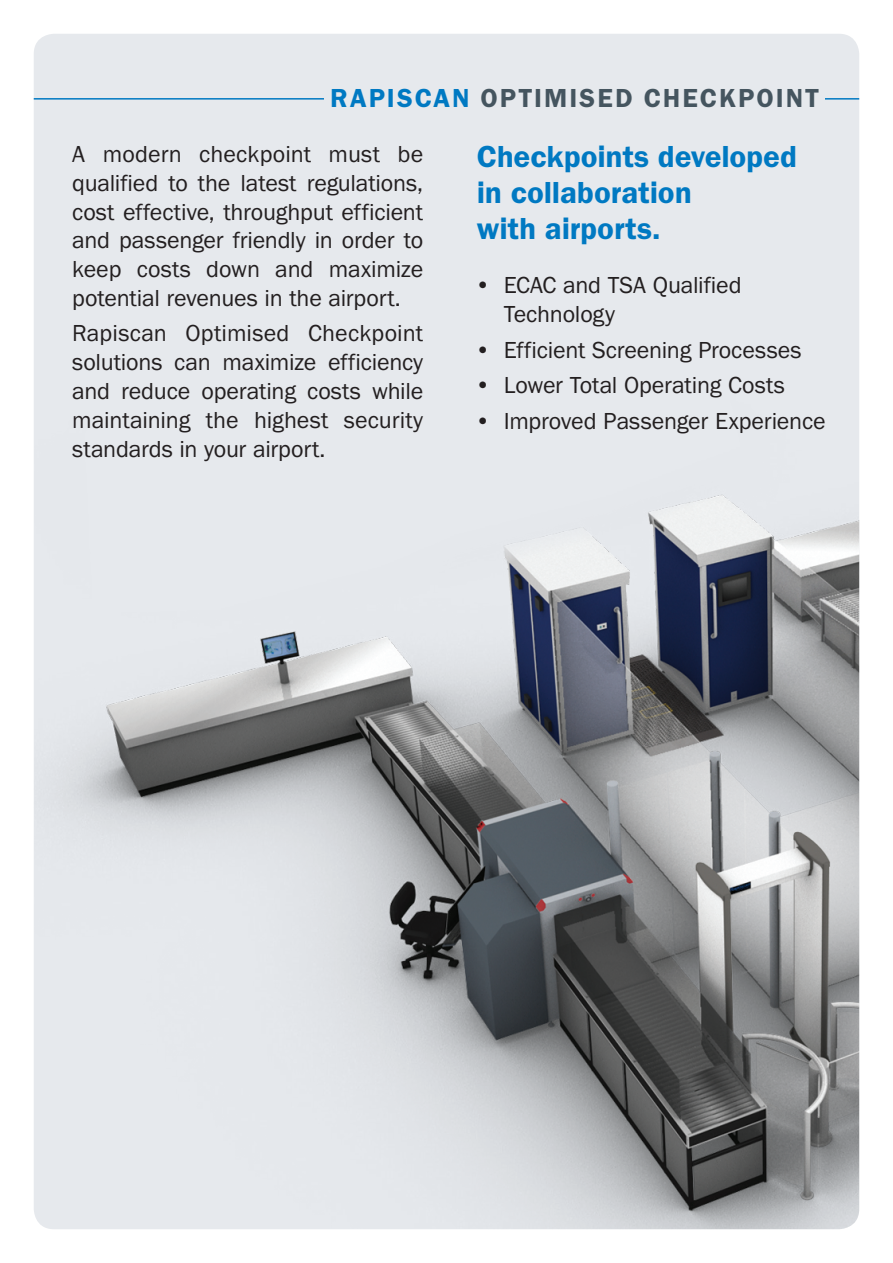
<style>
.page{position:relative;width:893px;height:1263px;background:#fff}
.page>*{position:absolute;margin:0;border:0;box-sizing:border-box;transform-origin:0 0}
.t1{font:600 31.5px/36px "Franklin Got ITC";letter-spacing:-.005em;color:#0079c2}
.t2{font:600 27px "Franklin Got ITC";letter-spacing:.08em;color:#45555f}
.t3{font:600 27px "Franklin Got ITC";color:#0079c2}
.t4{font:24px/28.8px "Franklin Got ITC";letter-spacing:-.005em;color:#231f20;text-align:justify}
.s1{color:#0079c2}
</style>
<div class="page">
<div style="left:34px;top:34px;width:825px;height:1195px;background:#e6e9ed;border-radius:20px"></div>
<img style="left:34px;top:520px;width:825px;height:709px">
<hr style="left:34px;top:98px;width:825px;height:2px;background:#0079c2">
<div style="left:324px;top:73px;width:500px;height:47px;background:#e6e9ed"></div>
<svg style="left:45px;top:494px;width:741px;height:165px"></svg>
<p class="t3" style="left:330px;top:82px;width:17px">RAPIS</p>
<p class="t2" style="left:415px;top:82px;width:405px"><span class="s1">CAN</span> optimised checkpoint</p>
<p class="t4" style="left:72px;top:139px;width:353px">A modern checkpoint must be qualified to the latest regulations, cost effective, throughput efficient and passenger friendly in order to keep costs down and maximize potential revenues in the airport.</p>
<p class="t4" style="left:72px;top:318px;width:352px">Rapiscan Optimised Checkpoint solutions can maximize efficiency and reduce operating costs while maintaining the highest security standards in your airport.</p>
<h1 class="t1" style="left:477px;top:138px;width:322px">Checkpoints developed in collaboration<br>with airports.</h1>
<p class="t4" style="left:504px;top:270px;width:239px;text-indent:-27px">• ECAC and TSA Qualified<br>Technology</p>
<p class="t4" style="left:477px;top:335px;width:326px">• Efficient Screening Processes</p>
<p class="t4" style="left:477px;top:370px;width:310px">• Lower Total Operating Costs</p>
<p class="t4" style="left:477px;top:406px;width:350px">• Improved Passenger Experience</p>
</div>
